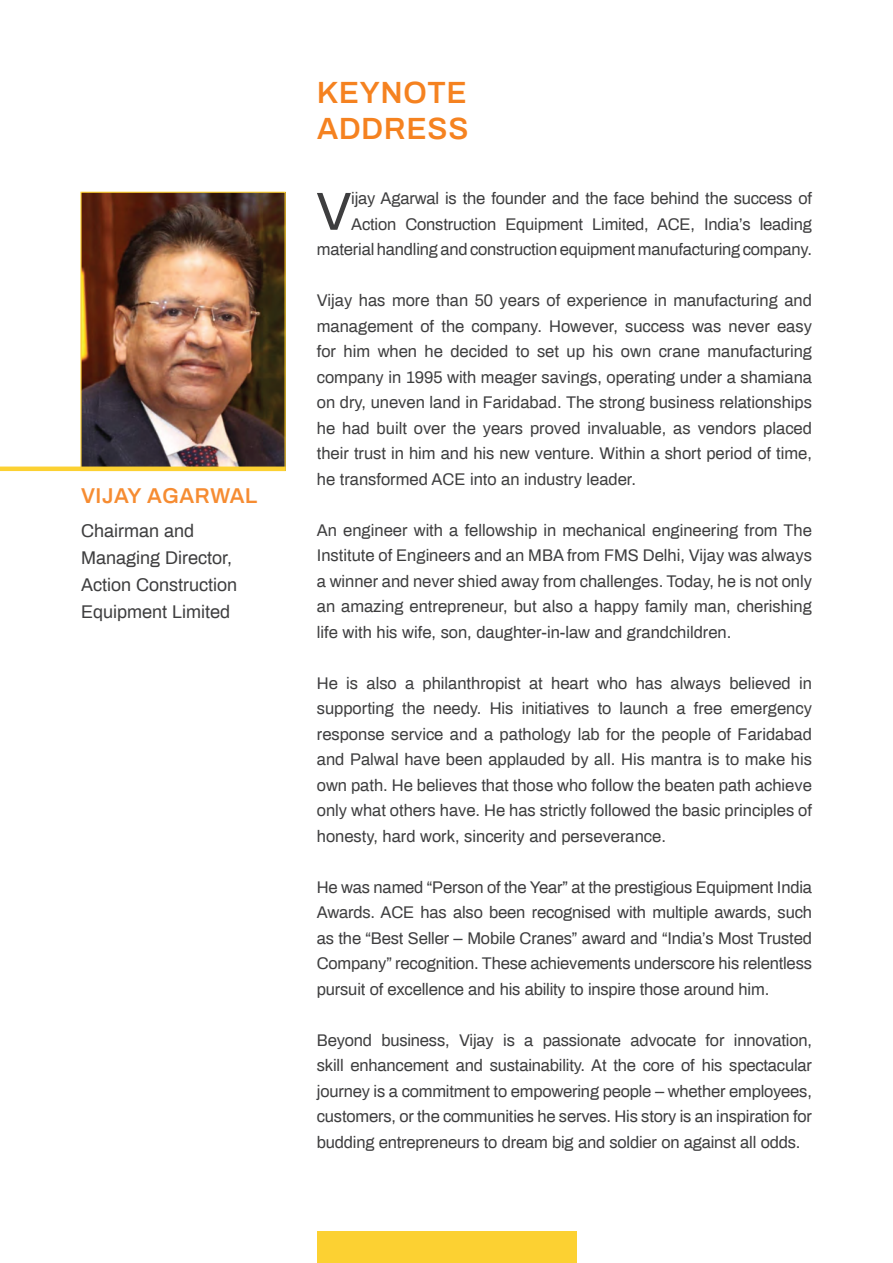
<style>
.page{position:relative;width:893px;height:1263px;background:#fff}
.page>*{position:absolute;margin:0;border:0;box-sizing:border-box;transform-origin:0 0}
.Body_Text{font:53.7px "Archivo";color:#3e3e3f}
.subhead{font:600 30px "Archivo";letter-spacing:.03em;color:#f58220}
.Name{font:600 21px "Archivo";letter-spacing:.03em;color:#f68c32}
.designation{font:18px/27px "Archivo";color:#3e3e3f}
.Body_Text-2{font:16.5px/25.5px "Archivo";letter-spacing:-.01em;color:#3e3e3f;text-align:justify}
</style>
<div class="page">
<hr style="left:892px;top:0;width:1px;height:1263px;background:#fcd132">
<img style="left:82px;top:194px;width:202px;height:272px">
<div style="left:80px;top:192px;width:206px;height:279px;border:1px solid #fcd132"></div>
<div style="left:0;top:466px;width:286px;height:5px;background:#fcd132"></div>
<div style="left:317px;top:1232px;width:259px;height:31px;background:#fcd132"></div>
<p class="Name" style="left:81px;top:481px;width:178px">VIJAY AGARWAL</p>
<p class="designation" style="left:81px;top:516px;width:115px">Chairman and</p>
<p class="designation" style="left:81px;top:543px;width:153px">Managing Director,</p>
<p class="designation" style="left:81px;top:570px;width:158px">Action Construction<br>Equipment Limited</p>
<p class="subhead" style="left:317px;top:72px;width:151px">KEYNOTE</p>
<p class="subhead" style="left:317px;top:108px;width:153px">ADDRESS</p>
<p class="Body_Text-2" style="left:317px;top:185px;width:497px;text-align:right">ijay Agarwal is the founder and the face behind the success of<br>Action Construction Equipment Limited, ACE, India’s leading material handling and construction equipment manufacturing company.</p>
<p class="Body_Text-2" style="left:317px;top:287px;width:497px">Vijay has more than 50 years of experience in manufacturing and management of the company. However, success was never easy for him when he decided to set up his own crane manufacturing company in 1995 with meager savings, operating under a shamiana on dry, uneven land in Faridabad. The strong business relationships he had built over the years proved invaluable, as vendors placed their trust in him and his new venture. Within a short period of time, he transformed ACE into an industry leader.</p>
<p class="Body_Text-2" style="left:317px;top:516px;width:497px">An engineer with a fellowship in mechanical engineering from The Institute of Engineers and an MBA from FMS Delhi, Vijay was always a winner and never shied away from challenges. Today, he is not only an amazing entrepreneur, but also a happy family man, cherishing life with his wife, son, daughter-in-law and grandchildren.</p>
<p class="Body_Text-2" style="left:317px;top:669px;width:497px">He is also a philanthropist at heart who has always believed in supporting the needy. His initiatives to launch a free emergency response service and a pathology lab for the people of Faridabad and Palwal have been applauded by all. His mantra is to make his own path. He believes that those who follow the beaten path achieve only what others have. He has strictly followed the basic principles of honesty, hard work, sincerity and perseverance.</p>
<p class="Body_Text-2" style="left:317px;top:873px;width:497px">He was named “Person of the Year” at the prestigious Equipment India Awards. ACE has also been recognised with multiple awards, such as the “Best Seller – Mobile Cranes” award and “India’s Most Trusted Company” recognition. These achievements underscore his relentless pursuit of excellence and his ability to inspire those around him.</p>
<p class="Body_Text-2" style="left:317px;top:1026px;width:497px">Beyond business, Vijay is a passionate advocate for innovation, skill enhancement and sustainability. At the core of his spectacular journey is a commitment to empowering people – whether employees, customers, or the communities he serves. His story is an inspiration for budding entrepreneurs to dream big and soldier on against all odds.</p>
<p class="Body_Text" style="left:316px;top:174px;width:37px">V</p>
</div>
